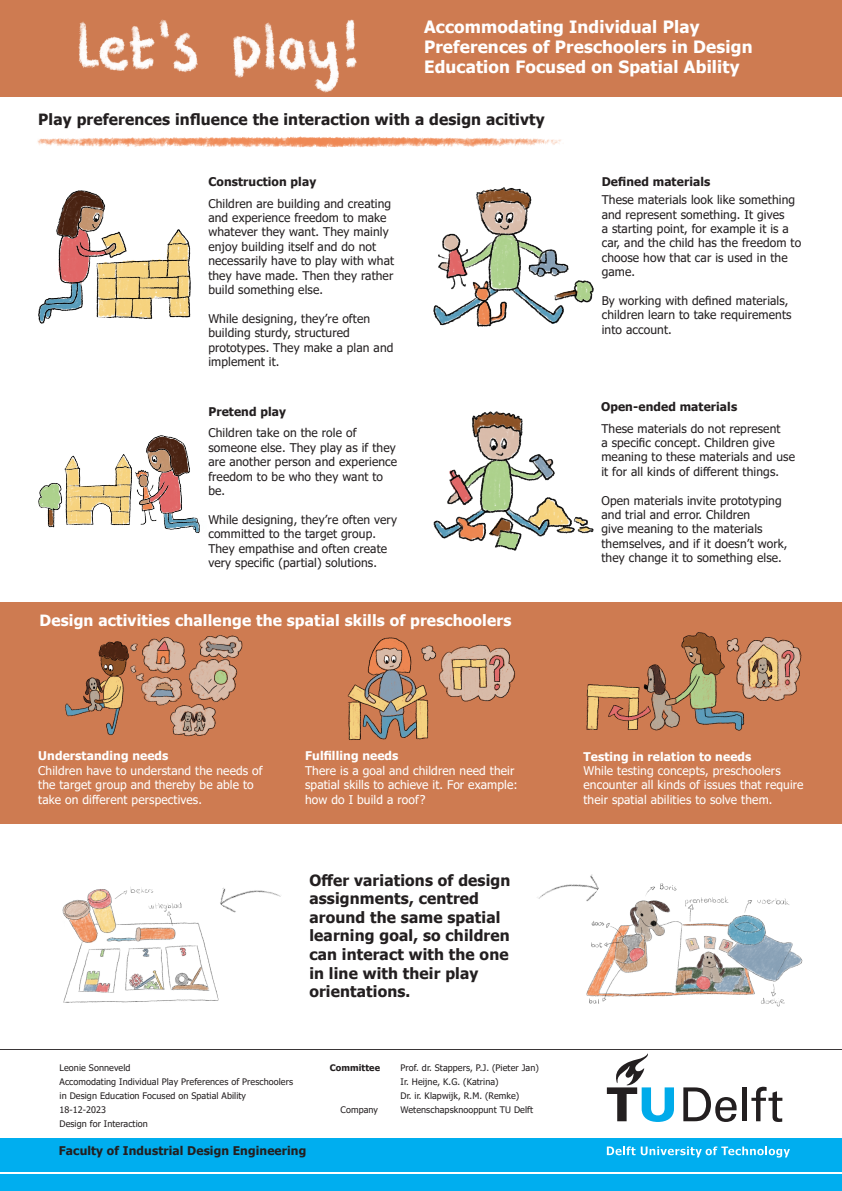
<style>
.page{position:relative;width:842px;height:1191px;background:#fff}
.page>*{position:absolute;margin:0;border:0;box-sizing:border-box;transform-origin:0 0}
.t1{font:700 17px/20.4px "Tahoma";letter-spacing:.01em;color:#fff}
.t2{font:700 15.5px/18.6px "Tahoma";letter-spacing:.01em;color:#231f20}
.t3{font:700 15.5px "Tahoma";letter-spacing:.01em;color:#fff}
.t4{font:12px/14.4px "Tahoma";letter-spacing:.01em;color:#231f20}
.t5{font:12px/14.4px "Tahoma";letter-spacing:.01em;color:#fff}
.t6{font:700 12px "Tahoma";letter-spacing:.01em;color:#231f20}
.t7{font:700 12px "Tahoma";letter-spacing:.01em;color:#fff}
.t8{font:9px/14.2px "Tahoma";letter-spacing:.01em;color:#231f20}
.t9{font:700 9px "Tahoma";letter-spacing:.01em;color:#231f20}
</style>
<div class="page">
<div style="left:0;top:1138px;width:92px;height:53px;background:#00aeef"></div>
<hr style="left:0;top:1049px;width:92px;height:1px;background:#231f20">
<hr style="left:0;top:1172px;width:92px;height:1px;background:#fff">
<div style="left:91px;top:1138px;width:751px;height:53px;background:#00aeef"></div>
<hr style="left:91px;top:1049px;width:751px;height:1px;background:#231f20">
<hr style="left:91px;top:1172px;width:751px;height:1px;background:#fff">
<svg style="left:683px;top:1087px;width:53px;height:35px"></svg>
<hr style="left:742px;top:1087px;width:4px;height:34px;background:#231f20">
<svg style="left:751px;top:1086px;width:31px;height:36px"></svg>
<svg style="left:607px;top:1053px;width:67px;height:69px"></svg>
<svg style="left:607px;top:1146px;width:183px;height:11px"></svg>
<div style="left:0;top:602px;width:842px;height:221px;background:#ce7b51"></div>
<img style="left:38px;top:191px;width:152px;height:132px">
<img style="left:38px;top:435px;width:162px;height:98px">
<img style="left:434px;top:188px;width:160px;height:138px">
<img style="left:434px;top:411px;width:160px;height:139px">
<img style="left:37px;top:136px;width:524px;height:11px">
<img style="left:62px;top:887px;width:157px;height:116px">
<img style="left:586px;top:883px;width:217px;height:124px">
<img style="left:65px;top:635px;width:178px;height:102px">
<img style="left:347px;top:637px;width:169px;height:103px">
<img style="left:586px;top:632px;width:216px;height:99px">
<img style="left:537px;top:874px;width:66px;height:50px">
<img style="left:213px;top:887px;width:68px;height:44px">
<div style="left:0;top:0;width:842px;height:96px;background:#ce7b51"></div>
<img style="left:78px;top:20px;width:279px;height:72px">
<p class="t1" style="left:424px;top:17px;width:330px">Accommodating Individual Play<br>Preferences of Preschoolers in Design<br>Education Focused on Spatial Ability</p>
<p class="t2" style="left:38px;top:111px;width:508px">Play preferences influence the interaction with a design acitivty</p>
<p class="t6" style="left:208px;top:174px;width:109px">Construction play</p>
<p class="t4" style="left:208px;top:197px;width:187px">Children are building and creating and experience freedom to make whatever they want. They mainly enjoy building itself and do not necessarily have to play with what they have made. Then they rather build something else.</p>
<p class="t4" style="left:208px;top:312px;width:187px">While designing, they’re often building sturdy, structured prototypes. They make a plan and implement it.</p>
<p class="t6" style="left:602px;top:174px;width:110px">Defined materials</p>
<p class="t4" style="left:602px;top:193px;width:201px">These materials look like something and represent something. It gives<br>a starting point, for example it is a car, and the child has the freedom to choose how that car is used in the game.</p>
<p class="t4" style="left:602px;top:294px;width:191px">By working with defined materials, children learn to take requirements into account.</p>
<p class="t6" style="left:208px;top:403px;width:79px">Pretend play</p>
<p class="t6" style="left:601px;top:398px;width:138px">Open-ended materials</p>
<p class="t4" style="left:208px;top:426px;width:190px">Children take on the role of someone else. They play as if they are another person and experience freedom to be who they want to be.</p>
<p class="t4" style="left:208px;top:513px;width:190px">While designing, they’re often very committed to the target group.<br>They empathise and often create very specific (partial) solutions.</p>
<p class="t3" style="left:39px;top:609px;width:473px">Design activities challenge the spatial skills of preschoolers</p>
<p class="t4" style="left:601px;top:421px;width:195px">These materials do not represent<br>a specific concept. Children give meaning to these materials and use it for all kinds of different things.</p>
<p class="t4" style="left:601px;top:493px;width:188px">Open materials invite prototyping and trial and error. Children<br>give meaning to the materials themselves, and if it doesn’t work, they change it to something else.</p>
<p class="t7" style="left:38px;top:747px;width:132px">Understanding needs</p>
<p class="t5" style="left:38px;top:764px;width:226px">Children have to understand the needs of the target group and thereby be able to take on different perspectives.</p>
<p class="t7" style="left:305px;top:747px;width:95px">Fulfilling needs</p>
<p class="t5" style="left:305px;top:764px;width:214px">There is a goal and children need their spatial skills to achieve it. For example: how do I build a roof?</p>
<p class="t2" style="left:309px;top:871px;width:203px">Offer variations of design assignments, centred around the same spatial learning goal, so children can interact with the one in line with their play orientations.</p>
<p class="t8" style="left:60px;top:1060px;width:72px">Leonie Sonneveld</p>
<p class="t8" style="left:60px;top:1075px;width:235px">Accomodating Individual Play Preferences of Preschoolers in Design Education Focused on Spatial Ability</p>
<p class="t8" style="left:60px;top:1103px;width:48px">18-12-2023</p>
<p class="t8" style="left:60px;top:1117px;width:90px">Design for Interaction</p>
<p class="t9" style="left:330px;top:1061px;width:52px">Committee</p>
<p class="t8" style="left:401px;top:1060px;width:140px">Prof. dr. Stappers, P.J. (Pieter Jan)</p>
<p class="t8" style="left:401px;top:1075px;width:120px">Ir. Heijne, K.G. (Katrina)<br>Dr. ir. Klapwijk, R.M. (Remke)</p>
<p class="t8" style="left:341px;top:1103px;width:39px">Company</p>
<p class="t8" style="left:401px;top:1103px;width:134px">Wetenschapsknooppunt TU Delft</p>
<p class="t6" style="left:59px;top:1142px;width:249px">Faculty of Industrial Design Engineering</p>
<p class="t7" style="left:583px;top:748px;width:169px">Testing in relation to needs</p>
<p class="t5" style="left:583px;top:764px;width:222px">While testing concepts, preschoolers encounter all kinds of issues that require their spatial abilities to solve them.</p>
</div>
